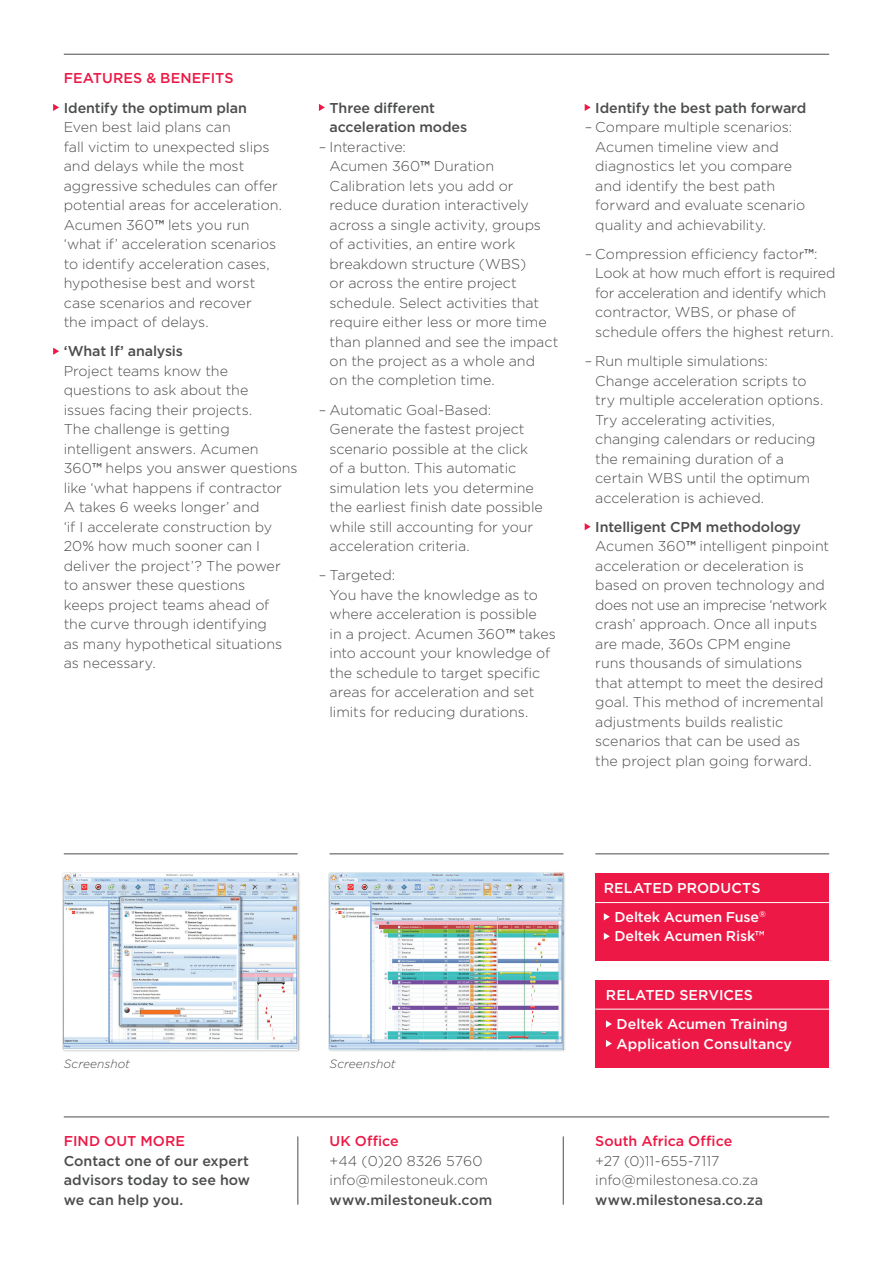
<style>
.page{position:relative;width:893px;height:1263px;background:#fff}
.page>*{position:absolute;margin:0;border:0;box-sizing:border-box;transform-origin:0 0}
.t1{font:300 14.25px/19.5px "Gotham";letter-spacing:-.005em;color:#4b4c4d}
.t2{font:500 14.25px/19.5px "Gotham";letter-spacing:-.005em;color:#4b4c4d}
.t3{font:500 14.25px/29.2px "Gotham";color:#fff}
.t4{font:500 14.25px "Gotham";letter-spacing:.01em;color:#ed1845}
.t5{font:italic 300 12px "Gotham";color:#4b4c4d}
.s1{font-weight:500}
</style>
<div class="page">
<hr style="left:64px;top:54px;width:765px;height:1px;background:#4b4c4d">
<svg style="left:53px;top:104px;width:6px;height:7px"></svg>
<svg style="left:53px;top:348px;width:6px;height:7px"></svg>
<svg style="left:319px;top:104px;width:6px;height:7px"></svg>
<svg style="left:585px;top:104px;width:6px;height:7px"></svg>
<svg style="left:585px;top:523px;width:6px;height:7px"></svg>
<hr style="left:64px;top:854px;width:234px;height:1px;background:#4b4c4d">
<hr style="left:330px;top:854px;width:233px;height:1px;background:#4b4c4d">
<div style="left:595px;top:873px;width:234px;height:88px;background:#ed1845"></div>
<svg style="left:604px;top:913px;width:6px;height:7px"></svg>
<svg style="left:604px;top:933px;width:6px;height:7px"></svg>
<hr style="left:595px;top:902px;width:234px;height:1px;background:#fff">
<hr style="left:64px;top:1117px;width:765px;height:1px;background:#4b4c4d">
<hr style="left:563px;top:1136px;width:1px;height:69px;background:#4b4c4d">
<hr style="left:298px;top:1136px;width:1px;height:69px;background:#4b4c4d">
<img style="left:62px;top:872px;width:238px;height:180px">
<img style="left:328px;top:872px;width:237px;height:180px">
<hr style="left:595px;top:854px;width:234px;height:1px;background:#4b4c4d">
<div style="left:595px;top:980px;width:234px;height:88px;background:#ed1845"></div>
<svg style="left:606px;top:1020px;width:6px;height:8px"></svg>
<svg style="left:606px;top:1040px;width:6px;height:7px"></svg>
<hr style="left:595px;top:1009px;width:234px;height:1px;background:#fff">
<p class="t4" style="left:64px;top:70px;width:171px">features &amp; benefits</p>
<p class="t2" style="left:64px;top:97px;width:185px">Identify the optimum plan</p>
<p class="t1" style="left:64px;top:117px;width:220px">Even best laid plans can<br>fall victim to unexpected slips and delays while the most aggressive schedules can offer potential areas for acceleration.<br>Acumen 360<span class="s1">™</span> lets you run ‘what if’ acceleration scenarios to identify acceleration cases, hypothesise best and worst case scenarios and recover<br>the impact of delays.</p>
<p class="t2" style="left:64px;top:341px;width:121px">‘What If’ analysis</p>
<p class="t1" style="left:64px;top:361px;width:235px">Project teams know the questions to ask about the<br>issues facing their projects.<br>The challenge is getting intelligent answers. Acumen<br>360<span class="s1">™</span> helps you answer questions like ‘what happens if contractor<br>A takes 6 weeks longer’ and<br>‘if I accelerate construction by<br>20% how much sooner can I deliver the project’? The power to answer these questions<br>keeps project teams ahead of<br>the curve through identifying<br>as many hypothetical situations as necessary.</p>
<p class="t2" style="left:330px;top:97px;width:139px;text-indent:-5px">Three different acceleration modes</p>
<p class="t1" style="left:330px;top:137px;width:230px;text-indent:-11px">– Interactive:<br>Acumen 360<span class="s1">™</span> Duration<br>Calibration lets you add or reduce duration interactively across a single activity, groups of activities, an entire work breakdown structure (WBS)<br>or across the entire project schedule. Select activities that require either less or more time than planned and see the impact on the project as a whole and<br>on the completion time.</p>
<p class="t1" style="left:330px;top:400px;width:215px;text-indent:-11px">– Automatic Goal-Based:<br>Generate the fastest project scenario possible at the click of a button. This automatic simulation lets you determine the earliest finish date possible while still accounting for your acceleration criteria.</p>
<p class="t1" style="left:330px;top:565px;width:228px;text-indent:-11px">– Targeted:<br>You have the knowledge as to where acceleration is possible<br>in a project. Acumen 360<span class="s1">™</span> takes into account your knowledge of the schedule to target specific areas for acceleration and set limits for reducing durations.</p>
<p class="t2" style="left:595px;top:97px;width:213px">Identify the best path forward</p>
<p class="t1" style="left:595px;top:117px;width:211px;text-indent:-11px">– Compare multiple scenarios:<br>Acumen timeline view and diagnostics let you compare and identify the best path forward and evaluate scenario quality and achievability.</p>
<p class="t1" style="left:595px;top:244px;width:242px;text-indent:-11px">– Compression efficiency factor<span class="s1">™</span>:<br>Look at how much effort is required for acceleration and identify which contractor, WBS, or phase of schedule offers the highest return.</p>
<p class="t1" style="left:595px;top:351px;width:229px;text-indent:-11px">– Run multiple simulations:<br>Change acceleration scripts to try multiple acceleration options.<br>Try accelerating activities, changing calendars or reducing the remaining duration of a certain WBS until the optimum acceleration is achieved.</p>
<p class="t1" style="left:595px;top:517px;width:235px"><span class="s1">Intelligent CPM methodology<br></span>Acumen 360<span class="s1">™</span> intelligent pinpoint acceleration or deceleration is based on proven technology and does not use an imprecise ‘network crash’ approach. Once all inputs are made, 360s CPM engine<br>runs thousands of simulations that attempt to meet the desired goal. This method of incremental adjustments builds realistic scenarios that can be used as<br>the project plan going forward.</p>
<p class="t5" style="left:64px;top:1057px;width:68px">Screenshot</p>
<p class="t5" style="left:330px;top:1057px;width:68px">Screenshot</p>
<p class="t4" style="left:64px;top:1133px;width:123px">Fi nd out more</p>
<p class="t2" style="left:64px;top:1150px;width:188px;text-align:justify">Contact one of our expert advisors today to see how we can help you.</p>
<p class="t4" style="left:330px;top:1133px;width:71px">UK Office</p>
<p class="t1" style="left:330px;top:1150px;width:160px">+44 (0)20 8326 5760 info@milestoneuk.com</p>
<p class="t2" style="left:330px;top:1189px;width:164px">www.milestoneuk.com</p>
<p class="t3" style="left:614px;top:873px;width:153px;text-indent:-11px">Related products<br>Deltek Acumen Fuse<sup>®</sup></p>
<p class="t3" style="left:614px;top:921px;width:152px">Deltek Acumen Risk™</p>
<p class="t3" style="left:617px;top:980px;width:173px;text-indent:-11px">Related Services<br>Deltek Acumen Training</p>
<p class="t3" style="left:617px;top:1029px;width:177px">Application Consultancy</p>
<p class="t4" style="left:595px;top:1133px;width:138px">South Africa Office</p>
<p class="t1" style="left:595px;top:1151px;width:164px">+27 (0)11-655-7117 info@milestonesa.co.za</p>
<p class="t2" style="left:595px;top:1189px;width:169px">www.milestonesa.co.za</p>
</div>
